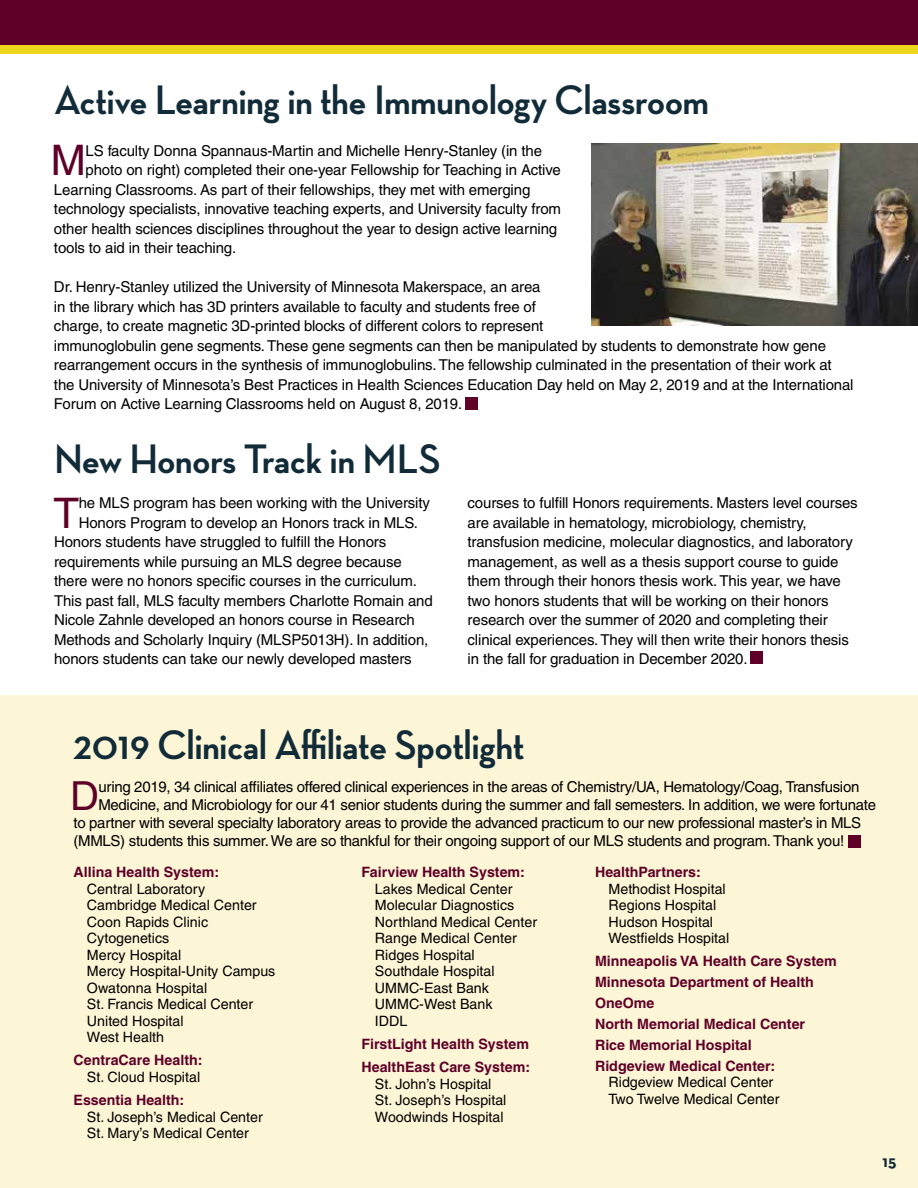
<style>
.page{position:relative;width:918px;height:1188px;background:#fff}
.page>*{position:absolute;margin:0;border:0;box-sizing:border-box;transform-origin:0 0}
.t1{font:42.15px "Helvetica";color:#5f0028}
.t2{font:700 42px "Neutraface Display";color:#112b38}
.t3{font:40.05px "Helvetica";color:#5f0028}
.t4{font:700 16.5px "Neutraface Text";color:#112b38}
.t5{font:15px/19.5px "Helvetica";letter-spacing:-.01em;color:#000}
.t6{font:14.25px/16.5px "Helvetica";color:#000}
.t7{font:700 14.25px/20.9px "Helvetica";color:#5f0028}
</style>
<div class="page">
<div style="left:0;top:0;width:918px;height:54px;background:#eed81b"></div>
<div style="left:0;top:0;width:918px;height:45px;background:#5f0028"></div>
<div style="left:0;top:696px;width:918px;height:492px;background:#fcf5d6"></div>
<div style="left:848px;top:835px;width:13px;height:13px;background:#5f0028"></div>
<img style="left:592px;top:144px;width:326px;height:181px">
<div style="left:465px;top:397px;width:13px;height:13px;background:#5f0028"></div>
<div style="left:750px;top:651px;width:13px;height:13px;background:#5f0028"></div>
<h2 class="t2" style="left:54px;top:76px;width:657px">Active Learning in the Immunology Classroom</h2>
<h1 class="t1" style="left:51px;top:136px;width:37px">M</h1>
<p class="t5" style="left:86px;top:141px;width:458px">LS faculty Donna Spannaus-Martin and Michelle Henry-Stanley (in the</p>
<p class="t5" style="left:86px;top:160px;width:477px">photo on right) completed their one-year Fellowship for Teaching in Active</p>
<p class="t5" style="left:54px;top:180px;width:478px">Learning Classrooms. As part of their fellowships, they met with emerging</p>
<p class="t5" style="left:54px;top:199px;width:509px">technology specialists, innovative teaching experts, and University faculty from</p>
<p class="t5" style="left:54px;top:219px;width:505px">other health sciences disciplines throughout the year to design active learning</p>
<p class="t5" style="left:54px;top:238px;width:184px">tools to aid in their teaching.</p>
<p class="t5" style="left:54px;top:277px;width:801px">Dr. Henry-Stanley utilized the University of Minnesota Makerspace, an area<br>in the library which has 3D printers available to faculty and students free of<br>charge, to create magnetic 3D-printed blocks of different colors to represent<br>immunoglobulin gene segments. These gene segments can then be manipulated by students to demonstrate how gene rearrangement occurs in the synthesis of immunoglobulins. The fellowship culminated in the presentation of their work at the University of Minnesota’s Best Practices in Health Sciences Education Day held on May 2, 2019 and at the International Forum on Active Learning Classrooms held on August 8, 2019.</p>
<h2 class="t2" style="left:54px;top:435px;width:388px">New Honors Track in MLS</h2>
<h1 class="t1" style="left:53px;top:488px;width:27px">T</h1>
<p class="t5" style="left:79px;top:493px;width:353px">he MLS program has been working with the University</p>
<p class="t5" style="left:79px;top:513px;width:341px">Honors Program to develop an Honors track in MLS.</p>
<p class="t5" style="left:54px;top:532px;width:334px">Honors students have struggled to fulfill the Honors</p>
<p class="t5" style="left:54px;top:552px;width:349px">requirements while pursuing an MLS degree because</p>
<p class="t5" style="left:54px;top:571px;width:364px">there were no honors specific courses in the curriculum.</p>
<p class="t5" style="left:54px;top:591px;width:380px">This past fall, MLS faculty members Charlotte Romain and</p>
<p class="t5" style="left:54px;top:610px;width:362px">Nicole Zahnle developed an honors course in Research</p>
<p class="t5" style="left:54px;top:630px;width:376px">Methods and Scholarly Inquiry (MLSP5013H). In addition,</p>
<p class="t5" style="left:54px;top:649px;width:359px">honors students can take our newly developed masters</p>
<p class="t5" style="left:468px;top:493px;width:392px">courses to fulfill Honors requirements. Masters level courses are available in hematology, microbiology, chemistry, transfusion medicine, molecular diagnostics, and laboratory management, as well as a thesis support course to guide them through their honors thesis work. This year, we have two honors students that will be working on their honors research over the summer of 2020 and completing their clinical experiences. They will then write their honors thesis in the fall for graduation in December 2020.</p>
<h2 class="t2" style="left:74px;top:722px;width:452px">2019 Clinical Affiliate Spotlight</h2>
<h3 class="t3" style="left:70px;top:773px;width:30px">D</h3>
<p class="t5" style="left:98px;top:777px;width:763px">uring 2019, 34 clinical affiliates offered clinical experiences in the areas of Chemistry/UA, Hematology/Coag, Transfusion</p>
<p class="t5" style="left:98px;top:795px;width:779px">Medicine, and Microbiology for our 41 senior students during the summer and fall semesters. In addition, we were fortunate</p>
<p class="t5" style="left:73px;top:813px;width:789px">to partner with several specialty laboratory areas to provide the advanced practicum to our new professional master’s in MLS</p>
<p class="t5" style="left:73px;top:831px;width:772px">(MMLS) students this summer. We are so thankful for their ongoing support of our MLS students and program. Thank you!</p>
<p class="t7" style="left:74px;top:861px;width:147px">Allina Health System:</p>
<p class="t6" style="left:87px;top:880px;width:190px">Central Laboratory<br>Cambridge Medical Center<br>Coon Rapids Clinic<br>Cytogenetics<br>Mercy Hospital<br>Mercy Hospital-Unity Campus<br>Owatonna Hospital<br>St. Francis Medical Center<br>United Hospital<br>West Health</p>
<p class="t7" style="left:74px;top:1050px;width:131px">CentraCare Health:</p>
<p class="t6" style="left:87px;top:1069px;width:115px">St. Cloud Hospital</p>
<p class="t7" style="left:74px;top:1089px;width:112px">Essentia Health:</p>
<p class="t6" style="left:87px;top:1108px;width:177px">St. Joseph’s Medical Center<br>St. Mary’s Medical Center</p>
<p class="t7" style="left:361px;top:861px;width:165px">Fairview Health System:</p>
<p class="t6" style="left:375px;top:880px;width:164px">Lakes Medical Center<br>Molecular Diagnostics<br>Northland Medical Center<br>Range Medical Center<br>Ridges Hospital<br>Southdale Hospital<br>UMMC-East Bank<br>UMMC-West Bank<br>IDDL</p>
<p class="t7" style="left:361px;top:1032px;width:170px;line-height:23.2px">FirstLight Health System<br>HealthEast Care System:</p>
<p class="t6" style="left:375px;top:1075px;width:133px">St. John’s Hospital<br>St. Joseph’s Hospital<br>Woodwinds Hospital</p>
<p class="t7" style="left:595px;top:862px;width:107px">HealthPartners:</p>
<p class="t6" style="left:609px;top:880px;width:122px">Methodist Hospital<br>Regions Hospital<br>Hudson Hospital<br>Westfields Hospital</p>
<p class="t7" style="left:595px;top:951px;width:243px">Minneapolis VA Health Care System<br>Minnesota Department of Health<br>OneOme<br>North Memorial Medical Center<br>Rice Memorial Hospital<br>Ridgeview Medical Center:</p>
<p class="t6" style="left:609px;top:1074px;width:173px">Ridgeview Medical Center<br>Two Twelve Medical Center</p>
<p class="t4" style="left:883px;top:1151px;width:15px">15</p>
</div>
